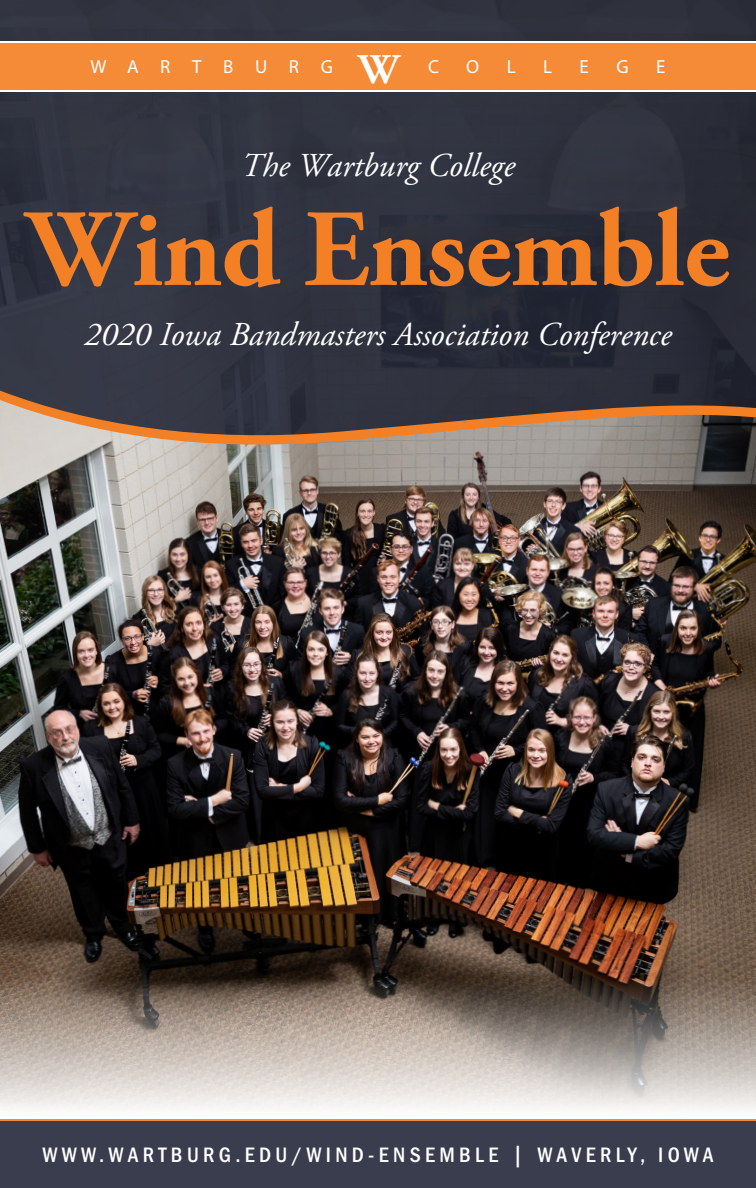
<style>
.page{position:relative;width:756px;height:1188px;background:#fff}
.page>*{position:absolute;margin:0;border:0;box-sizing:border-box;transform-origin:0 0}
.t1{font:700 109.5px "Adobe Garamond Pro";letter-spacing:-.01em;color:#f48026}
.t2{font:700 42.15px "Adobe Garamond Pro";color:#fff}
.t3{font:italic 33.45px "Adobe Garamond Pro";color:#fff}
.t4{font:500 condensed 21.6px "ITC Franklin Gothic Std";letter-spacing:.2em;color:#fff}
.t5{font:18.9px "Myriad Pro";letter-spacing:1.14em;color:#fff}
</style>
<div class="page">
<img style="left:0;top:446px;width:756px;height:516px">
<img style="left:0;top:0;width:756px;height:391px">
<svg style="left:0;top:391px;width:756px;height:55px;background:#736056"></svg>
<svg style="left:0;top:962px;width:756px;height:147px;background:#a2978e"></svg>
<div style="left:0;top:1121px;width:756px;height:67px;background:#3a3d4e"></div>
<hr style="left:0;top:1119px;width:756px;height:2px;background:#f58b37">
<div style="left:0;top:43px;width:756px;height:47px;background:#f58b37"></div>
<hr style="left:0;top:90px;width:756px;height:2px;background:#fff">
<hr style="left:0;top:41px;width:756px;height:2px;background:#fff">
<p class="t2" style="left:359px;top:45px;width:42px">W</p>
<p class="t5" style="left:91px;top:55px;width:244px">WARTBURG</p>
<p class="t5" style="left:428px;top:55px;width:12px">C</p>
<p class="t5" style="left:466px;top:55px;width:15px">O</p>
<p class="t5" style="left:507px;top:55px;width:10px">L</p>
<p class="t5" style="left:543px;top:55px;width:10px">L</p>
<p class="t5" style="left:580px;top:55px;width:11px">E</p>
<p class="t5" style="left:616px;top:55px;width:14px">G</p>
<p class="t5" style="left:656px;top:55px;width:11px">E</p>
<p class="t3" style="left:241px;top:146px;width:275px">The Wartburg College</p>
<p class="t1" style="left:27px;top:186px;width:704px">Wind Ensemble</p>
<p class="t3" style="left:84px;top:314px;width:589px">2020 Iowa Bandmasters Association Conference</p>
<p class="t4" style="left:42px;top:1142px;width:673px">WWW.WARTBURG.EDU/WIND-ENSEMBLE | WAVERLY, IOWA</p>
</div>
